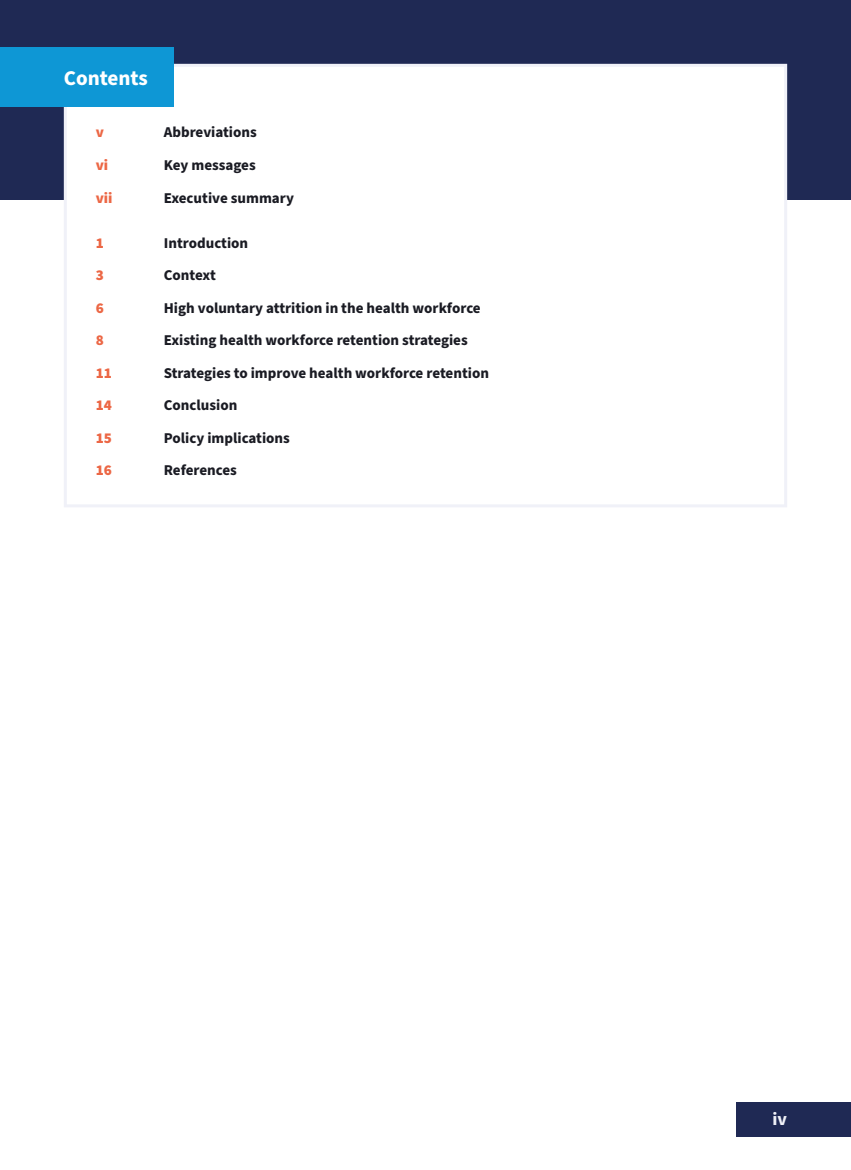
<style>
.page{position:relative;width:851px;height:1170px;background:#fff}
.page>*{position:absolute;margin:0;border:0;box-sizing:border-box;transform-origin:0 0}
.t1{font:700 21px "Source Sans Pro";color:#fff}
.t2{font:700 18px "Source Sans Pro";color:#f0f1f8}
.t3{font:700 15px "Source Sans Pro";color:#1a1b23}
.t4{font:900 15px "Source Sans Pro";color:#ec6745}
</style>
<div class="page">
<div style="left:0;top:0;width:850px;height:200px;background:#1f2954"></div>
<div style="left:64px;top:64px;width:723px;height:443px;background:#fff;border:3px solid #f0f1f8"></div>
<div style="left:0;top:47px;width:173px;height:59px;background:#0e97d5"></div>
<div style="left:736px;top:1101px;width:114px;height:34px;background:#1f2954"></div>
<h1 class="t1" style="left:64px;top:64px;width:86px">Contents</h1>
<p class="t4" style="left:96px;top:122px;width:10px">v</p>
<p class="t3" style="left:164px;top:122px;width:94px">Abbreviations</p>
<p class="t4" style="left:96px;top:155px;width:14px">vi</p>
<p class="t3" style="left:164px;top:155px;width:93px">Key messages</p>
<p class="t4" style="left:96px;top:187px;width:18px">vii</p>
<p class="t3" style="left:164px;top:187px;width:132px">Executive summary</p>
<p class="t4" style="left:96px;top:232px;width:10px">1</p>
<p class="t3" style="left:164px;top:232px;width:86px">Introduction</p>
<p class="t4" style="left:96px;top:265px;width:10px">3</p>
<p class="t3" style="left:164px;top:265px;width:54px">Context</p>
<p class="t4" style="left:96px;top:297px;width:10px">6</p>
<p class="t3" style="left:164px;top:298px;width:318px">High voluntary attrition in the health workforce</p>
<p class="t4" style="left:96px;top:330px;width:10px">8</p>
<p class="t3" style="left:164px;top:330px;width:305px">Existing health workforce retention strategies</p>
<p class="t4" style="left:96px;top:362px;width:18px">11</p>
<p class="t3" style="left:164px;top:363px;width:327px">Strategies to improve health workforce retention</p>
<p class="t4" style="left:96px;top:395px;width:18px">14</p>
<p class="t3" style="left:164px;top:395px;width:75px">Conclusion</p>
<p class="t4" style="left:96px;top:427px;width:18px">15</p>
<p class="t3" style="left:164px;top:428px;width:128px">Policy implications</p>
<p class="t4" style="left:96px;top:460px;width:18px">16</p>
<p class="t3" style="left:164px;top:460px;width:75px">References</p>
<p class="t2" style="left:772px;top:1106px;width:16px">iv</p>
</div>
